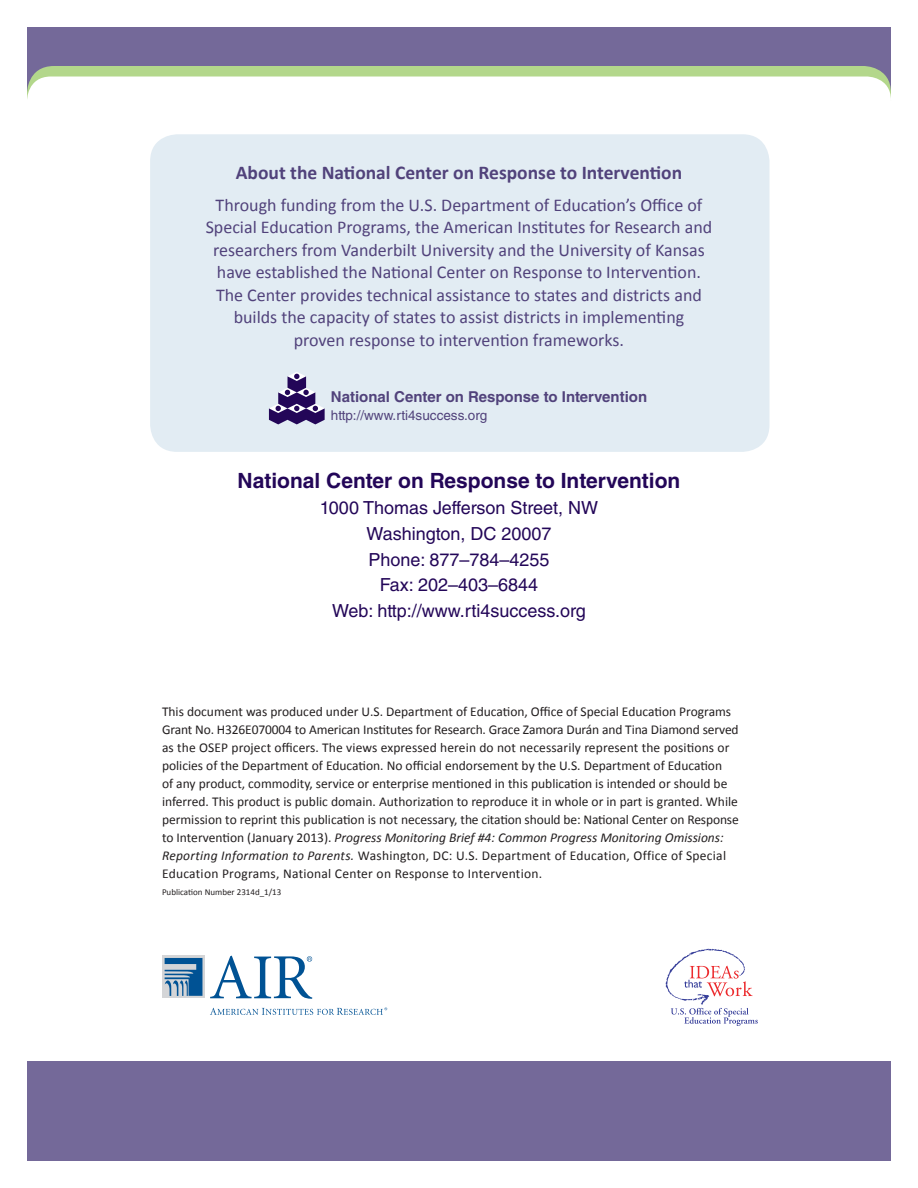
<style>
.page{position:relative;width:918px;height:1188px;background:#fff}
.page>*{position:absolute;margin:0;border:0;box-sizing:border-box;transform-origin:0 0}
.t1{font:700 21px "Helvetica LT Std";color:#230658}
.t2{font:700 19.5px "Calibri";color:#51427b}
.t3{font:18px/22.5px "Calibri";color:#51427b;text-align:center}
.t4{font:18px/26px "Helvetica LT Std";color:#230658;text-align:center}
.t5{font:700 15px "Helvetica LT Std";color:#51427b}
.t6{font:13.5px/18px "Calibri";color:#231f20}
.t7{font:13.5px "Helvetica LT Std";color:#51427b}
.t8{font:9px "Calibri";color:#231f20}
.s1{font-style:italic}
</style>
<div class="page">
<svg style="left:27px;top:27px;width:864px;height:66px;fill:#746999"></svg>
<div style="left:27px;top:1061px;width:864px;height:100px;background:#746999"></div>
<div style="left:150px;top:134px;width:620px;height:318px;background:#e2ecf3;border-radius:27px"></div>
<svg style="left:269px;top:372px;width:55px;height:52px"></svg>
<svg style="left:665px;top:948px;width:93px;height:78px"></svg>
<svg style="left:210px;top:956px;width:102px;height:43px"></svg>
<svg style="left:162px;top:956px;width:43px;height:42px"></svg>
<svg style="left:165px;top:958px;width:37px;height:38px"></svg>
<svg style="left:210px;top:1007px;width:177px;height:8px"></svg>
<h2 class="t2" style="left:236px;top:160px;width:448px">About the National Center on Response to Intervention</h2>
<p class="t3" style="left:206px;top:193px;width:508px">Through funding from the U.S. Department of Education’s Office of Special Education Programs, the American Institutes for Research and researchers from Vanderbilt University and the University of Kansas have established the National Center on Response to Intervention.<br>The Center provides technical assistance to states and districts and builds the capacity of states to assist districts in implementing<br>proven response to intervention frameworks.</p>
<p class="t5" style="left:331px;top:387px;width:318px">National Center on Response to Intervention</p>
<p class="t7" style="left:331px;top:407px;width:158px">http://www.rti4success.org</p>
<h1 class="t1" style="left:238px;top:468px;width:444px">National Center on Response to Intervention</h1>
<h3 class="t4" style="left:320px;top:494px;width:280px">1000 Thomas Jefferson Street, NW<br>Washington, DC 20007<br>Phone: 877–784–4255<br>Fax: 202–403–6844<br>Web: http://www.rti4success.org</h3>
<p class="t6" style="left:162px;top:703px;width:578px">This document was produced under U.S. Department of Education, Office of Special Education Programs Grant No. H326E070004 to American Institutes for Research. Grace Zamora Durán and Tina Diamond served as the OSEP project officers. The views expressed herein do not necessarily represent the positions or policies of the Department of Education. No official endorsement by the U.S. Department of Education<br>of any product, commodity, service or enterprise mentioned in this publication is intended or should be inferred. This product is public domain. Authorization to reproduce it in whole or in part is granted. While permission to reprint this publication is not necessary, the citation should be: National Center on Response to Intervention (January 2013). <span class="s1">Progress Monitoring Brief #4</span><span class="s1">:</span> <span class="s1">Common Progress Monitoring Omissions:<br>Reporting Information to Parents.</span> Washington, DC: U.S. Department of Education, Office of Special Education Programs, National Center on Response to Intervention.</p>
<p class="t8" style="left:162px;top:886px;width:121px">Publication Number 2314d_1/13</p>
</div>
